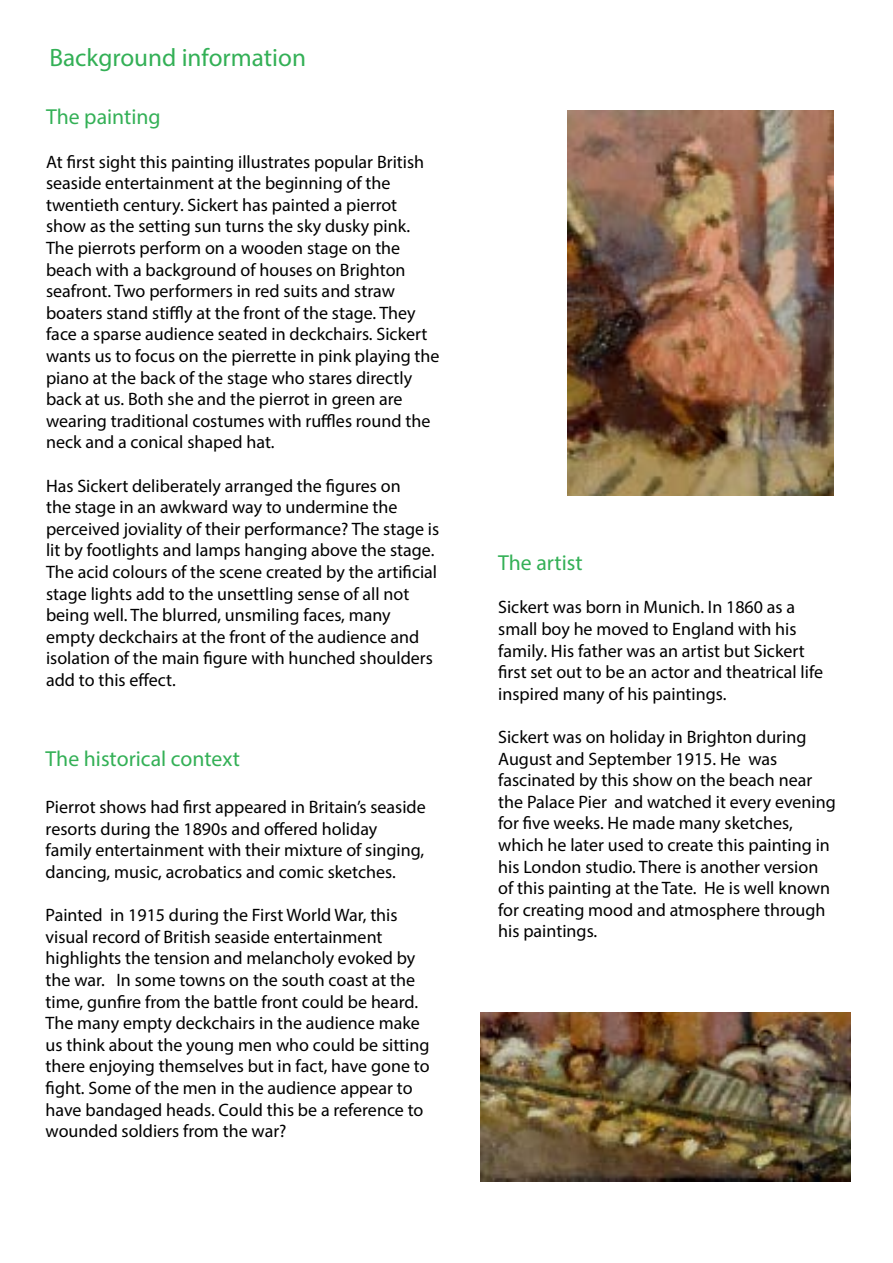
<style>
.page{position:relative;width:893px;height:1263px;background:#fff}
.page>*{position:absolute;margin:0;border:0;box-sizing:border-box;transform-origin:0 0}
.t1{font:25.2px "Myriad Pro";color:#33b056}
.t2{font:21.75px "Myriad Pro";color:#33b056}
.t3{font:18px/21.6px "Myriad Pro";color:#000}
</style>
<div class="page">
<img style="left:567px;top:110px;width:266px;height:385px">
<img style="left:481px;top:1013px;width:370px;height:168px">
<h1 class="t1" style="left:49px;top:42px;width:258px">Background information</h1>
<p class="t2" style="left:46px;top:104px;width:116px">The painting</p>
<p class="t3" style="left:46px;top:150px;width:395px">At first sight this painting illustrates popular British seaside entertainment at the beginning of the twentieth century. Sickert has painted a pierrot show as the setting sun turns the sky dusky pink.<br>The pierrots perform on a wooden stage on the beach with a background of houses on Brighton seafront. Two performers in red suits and straw boaters stand stiffly at the front of the stage. They face a sparse audience seated in deckchairs. Sickert wants us to focus on the pierrette in pink playing the piano at the back of the stage who stares directly back at us. Both she and the pierrot in green are wearing traditional costumes with ruffles round the neck and a conical shaped hat.</p>
<p class="t3" style="left:46px;top:474px;width:395px">Has Sickert deliberately arranged the figures on<br>the stage in an awkward way to undermine the perceived joviality of their performance? The stage is lit by footlights and lamps hanging above the stage.<br>The acid colours of the scene created by the artificial stage lights add to the unsettling sense of all not being well. The blurred, unsmiling faces, many empty deckchairs at the front of the audience and isolation of the main figure with hunched shoulders add to this effect.</p>
<p class="t2" style="left:46px;top:745px;width:196px">The historical context</p>
<p class="t3" style="left:46px;top:796px;width:382px">Pierrot shows had first appeared in Britain’s seaside resorts during the 1890s and offered holiday family entertainment with their mixture of singing, dancing, music, acrobatics and comic sketches.</p>
<p class="t3" style="left:46px;top:904px;width:385px">Painted in 1915 during the First World War, this visual record of British seaside entertainment highlights the tension and melancholy evoked by the war. In some towns on the south coast at the time, gunfire from the battle front could be heard.<br>The many empty deckchairs in the audience make us think about the young men who could be sitting there enjoying themselves but in fact, have gone to fight. Some of the men in the audience appear to have bandaged heads. Could this be a reference to wounded soldiers from the war?</p>
<p class="t2" style="left:498px;top:549px;width:86px">The artist</p>
<p class="t3" style="left:498px;top:596px;width:326px">Sickert was born in Munich. In 1860 as a small boy he moved to England with his family. His father was an artist but Sickert first set out to be an actor and theatrical life inspired many of his paintings.</p>
<p class="t3" style="left:498px;top:726px;width:339px">Sickert was on holiday in Brighton during August and September 1915. He was fascinated by this show on the beach near the Palace Pier and watched it every evening for five weeks. He made many sketches, which he later used to create this painting in his London studio. There is another version of this painting at the Tate. He is well known for creating mood and atmosphere through his paintings.</p>
</div>
